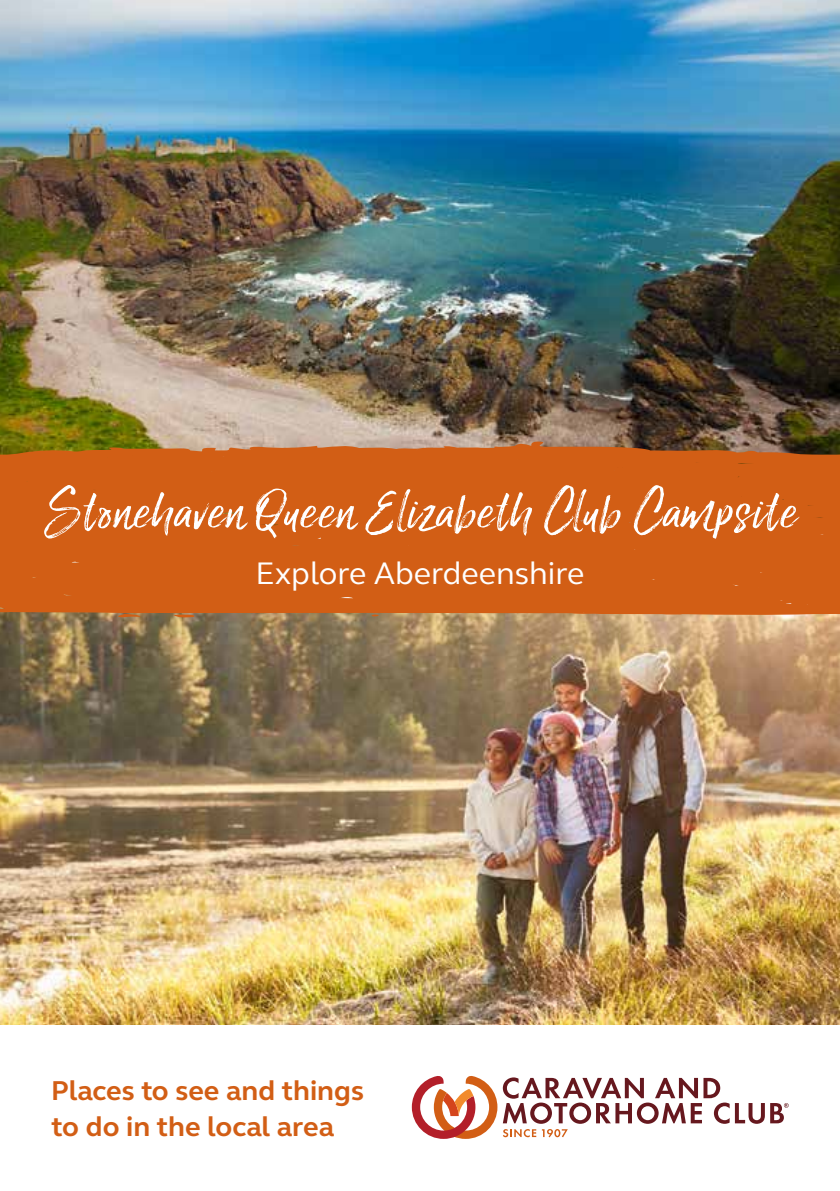
<style>
.page{position:relative;width:840px;height:1191px;background:#fff}
.page>*{position:absolute;margin:0;border:0;box-sizing:border-box;transform-origin:0 0}
.t1{font:62px "Lucky Fellas Win";letter-spacing:.025em;color:#fff}
.t2{font:32px "FS Elliot";color:#fff}
.t3{font:700 28px/36px "FS Elliot";color:#d25e15}
</style>
<div class="page">
<img style="left:0;top:0;width:839px;height:1024px">
<svg style="left:173px;top:616px;width:23px;height:2px"></svg>
<svg style="left:116px;top:616px;width:24px;height:2px"></svg>
<div style="left:0;top:441px;width:839px;height:175px;background:#d25e15"></div>
<svg style="left:411px;top:1076px;width:377px;height:62px"></svg>
<h1 class="t1" style="left:44px;top:471px;width:753px">Stonehaven Queen Elizabeth Club Campsite</h1>
<p class="t2" style="left:255px;top:552px;width:330px">Explore Aberdeenshire</p>
<p class="t3" style="left:51px;top:1072px;width:314px">Places to see and things to do in the local area</p>
</div>
